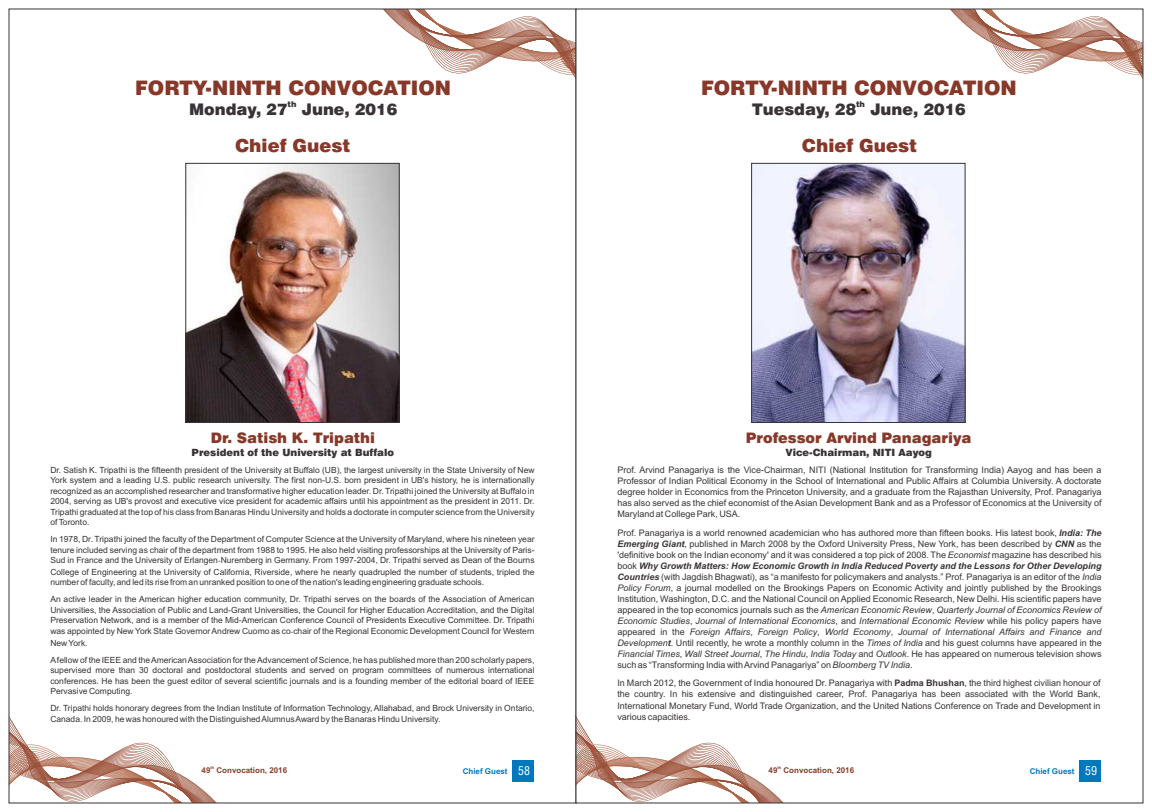
<style>
.page{position:relative;width:1152px;height:812px;background:#fff}
.page>*{position:absolute;margin:0;border:0;box-sizing:border-box;transform-origin:0 0}
.t1{font:900 20px "Swiss 721 BT";color:#873829}
.t2{font:900 18px "Swiss 721 BT";color:#873829}
.t3{font:900 16px "Swiss 721 BT";color:#383336}
.t4{font:900 14.5px "Swiss 721 BT";color:#873829}
.t5{font:900 10px "Swiss 721 BT";color:#383336}
.t6{font:9px/11.1px "Arial";color:#383336;text-align:justify}
.t7{font:8.5px/10.4px "Arial";color:#383336;text-align:justify}
.t8{font:700 8px "Arial";color:#873d29}
.t9{font:700 8px "Arial";color:#0078bd}
.t10{font:900 8px "Swiss 721 BT";color:#383336}
.t11{font:700 4px "Arial";color:#873d29}
.s1{font-family:"Arno Pro Caption"}
.s2{font-weight:700;font-style:italic}
.s3{font-style:italic}
.s4{font-weight:700}
.s5{font-family:"Helvetica";font-weight:400;font-stretch:condensed;font-size:12px;color:#fff}
</style>
<div class="page">
<svg style="left:11px;top:720px;width:204px;height:81px"></svg>
<svg style="left:384px;top:11px;width:190px;height:65px"></svg>
<svg style="left:578px;top:720px;width:204px;height:81px"></svg>
<svg style="left:951px;top:11px;width:190px;height:65px"></svg>
<div style="left:512px;top:760px;width:22px;height:21px;background:#0078bd"></div>
<div style="left:1079px;top:760px;width:22px;height:21px;background:#0078bd"></div>
<img style="left:753px;top:165px;width:210px;height:256px">
<div style="left:751px;top:163px;width:214px;height:260px;border:1px solid #383336"></div>
<img style="left:187px;top:165px;width:210px;height:256px">
<div style="left:185px;top:163px;width:214px;height:260px;border:1px solid #383336"></div>
<h1 class="t1" style="left:135px;top:80px;width:317px">FORTY-NINTH CONVOCATION</h1>
<p class="t10" style="left:288px;top:101px;width:10px">th</p>
<h3 class="t3" style="left:189px;top:103px;width:209px">Monday, 27 June, 2016</h3>
<h1 class="t1" style="left:701px;top:80px;width:317px">FORTY-NINTH CONVOCATION</h1>
<p class="t10" style="left:856px;top:101px;width:10px">th</p>
<h3 class="t3" style="left:752px;top:103px;width:215px">Tuesday, 28 June, 2016</h3>
<h2 class="t2" style="left:235px;top:138px;width:116px">Chief Guest</h2>
<h2 class="t2" style="left:802px;top:138px;width:116px">Chief Guest</h2>
<h3 class="t4" style="left:211px;top:431px;width:166px">Dr. Satish K. Tripathi</h3>
<p class="t5" style="left:192px;top:448px;width:204px">President of the University at Buffalo</p>
<p class="t7" style="left:50px;top:465px;width:486px">Dr. Satish K. Tripathi is the fifteenth president of the University at Buffalo (UB), the largest university in the State University of New York system and a leading U.S. public research university. The first non-U.S. born president in UB's history, he is internationally recognized as an accomplished researcher and transformative higher education leader. Dr. Tripathi joined the University at Buffalo in 2004, serving as UB's provost and executive vice president for academic affairs until his appointment as the president in 2011. Dr.<br>Tripathi graduated at the top of his class from Banaras Hindu University and holds a doctorate in computer science from the University of Toronto.</p>
<p class="t7" style="left:50px;top:534px;width:486px">In 1978, Dr. Tripathi joined the faculty of the Department of Computer Science at the University of Maryland, where his nineteen year tenure included serving as chair of the department from 1988 to 1995. He also held visiting professorships at the University of Paris-Sud in France and the University of Erlangen<span class="s1">‐</span>Nuremberg in Germany. From 1997-2004, Dr. Tripathi served as Dean of the Bourns</p>
<p class="t7" style="left:50px;top:567px;width:486px">College of Engineering at the University of California, Riverside, where he nearly quadrupled the number of students, tripled the number of faculty, and led its rise from an unranked position to one of the nation's leading engineering graduate schools.</p>
<p class="t7" style="left:50px;top:595px;width:486px">An active leader in the American higher education community, Dr. Tripathi serves on the boards of the Association of American Universities, the Association of Public and Land-Grant Universities, the Council for Higher Education Accreditation, and the Digital Preservation Network, and is a member of the Mid-American Conference Council of Presidents Executive Committee. Dr. Tripathi was appointed by New York State Governor Andrew Cuomo as co<span class="s1">‐</span>chair of the Regional Economic Development Council for Western</p>
<p class="t7" style="left:50px;top:635px;width:486px;line-height:17.1px">New York.<br>Afellow of the IEEE and the American Association for the Advancement of Science, he has published more than 200 scholarly papers,</p>
<p class="t7" style="left:50px;top:666px;width:486px">supervised more than 30 doctoral and postdoctoral students and served on program committees of numerous international conferences. He has been the guest editor of several scientific journals and is a founding member of the editorial board of IEEE Pervasive Computing.</p>
<p class="t7" style="left:50px;top:704px;width:486px">Dr. Tripathi holds honorary degrees from the Indian Institute of Information Technology, Allahabad, and Brock University in Ontario,<br>Canada. In 2009, he was honoured with the Distinguished Alumnus Award by the Banaras Hindu University.</p>
<h3 class="t4" style="left:746px;top:431px;width:227px">Professor Arvind Panagariya</h3>
<p class="t5" style="left:785px;top:448px;width:148px">Vice-Chairman, NITI Aayog</p>
<p class="t6" style="left:617px;top:465px;width:486px">Prof. Arvind Panagariya is the Vice-Chairman, NITI (National Institution for Transforming India) Aayog and has been a Professor of Indian Political Economy in the School of International and Public Affairs at Columbia University. A doctorate degree holder in Economics from the Princeton University, and a graduate from the Rajasthan University, Prof. Panagariya has also served as the chief economist of the Asian Development Bank and as a Professor of Economics at the University of Maryland at College Park, USA.</p>
<p class="t6" style="left:617px;top:527px;width:486px">Prof. Panagariya is a world renowned academician who has authored more than fifteen books. His latest book, <span class="s2">India: The Emerging Giant</span>, published in March 2008 by the Oxford University Press, New York, has been described by <span class="s2">CNN</span> as the 'definitive book on the Indian economy' and it was considered a top pick of 2008. The <span class="s3">Economist</span> magazine has described his book <span class="s2">Why Growth Matters: How Economic Growth in India Reduced Poverty and the Lessons for Other Developing Countries</span> (with Jagdish Bhagwati), as “a manifesto for policymakers and analysts.” Prof. Panagariya is an editor of the <span class="s3">India Policy Forum</span>, a journal modelled on the Brookings Papers on Economic Activity and jointly published by the Brookings Institution, Washington, D.C. and the National Council on Applied Economic Research, New Delhi. His scientific papers have appeared in the top economics journals such as the <span class="s3">American Economic Review</span>, <span class="s3">Quarterly Journal of Economics Review of Economic Studies</span>, <span class="s3">Journal of International Economics</span>, and <span class="s3">International Economic Review</span> while his policy papers have appeared in the <span class="s3">Foreign Affairs</span>, <span class="s3">Foreign Policy</span>, <span class="s3">World Economy</span>, <span class="s3">Journal of International Affairs and Finance and Developmen</span><span class="s2">t</span>. Until recently, he wrote a monthly column in the <span class="s3">Times of India</span> and his guest columns have appeared in the <span class="s3">Financial Times</span>, <span class="s3">Wall Street Journal</span>, <span class="s3">The Hindu</span>, <span class="s3">India Today</span> and <span class="s3">Outlook</span>. He has appeared on numerous television shows such as “Transforming India with Arvind Panagariya” on <span class="s3">Bloomberg TV India</span>.</p>
<p class="t6" style="left:617px;top:678px;width:485px">In March 2012, the Government of India honoured Dr. Panagariya with <span class="s4">Padma Bhushan</span>, the third highest civilian honour of the country. In his extensive and distinguished career, Prof. Panagariya has been associated with the World Bank, International Monetary Fund, World Trade Organization, and the United Nations Conference on Trade and Development in various capacities.</p>
<p class="t9" style="left:463px;top:767px;width:69px">Chief Guest <span class="s5">58</span></p>
<p class="t8" style="left:768px;top:767px;width:87px">49 Convocation, 2016</p>
<p class="t9" style="left:1030px;top:767px;width:69px">Chief Guest <span class="s5">59</span></p>
<p class="t11" style="left:210px;top:766px;width:5px">th</p>
<p class="t8" style="left:202px;top:767px;width:87px">49 Convocation, 2016</p>
<p class="t11" style="left:777px;top:766px;width:5px">th</p>
</div>
